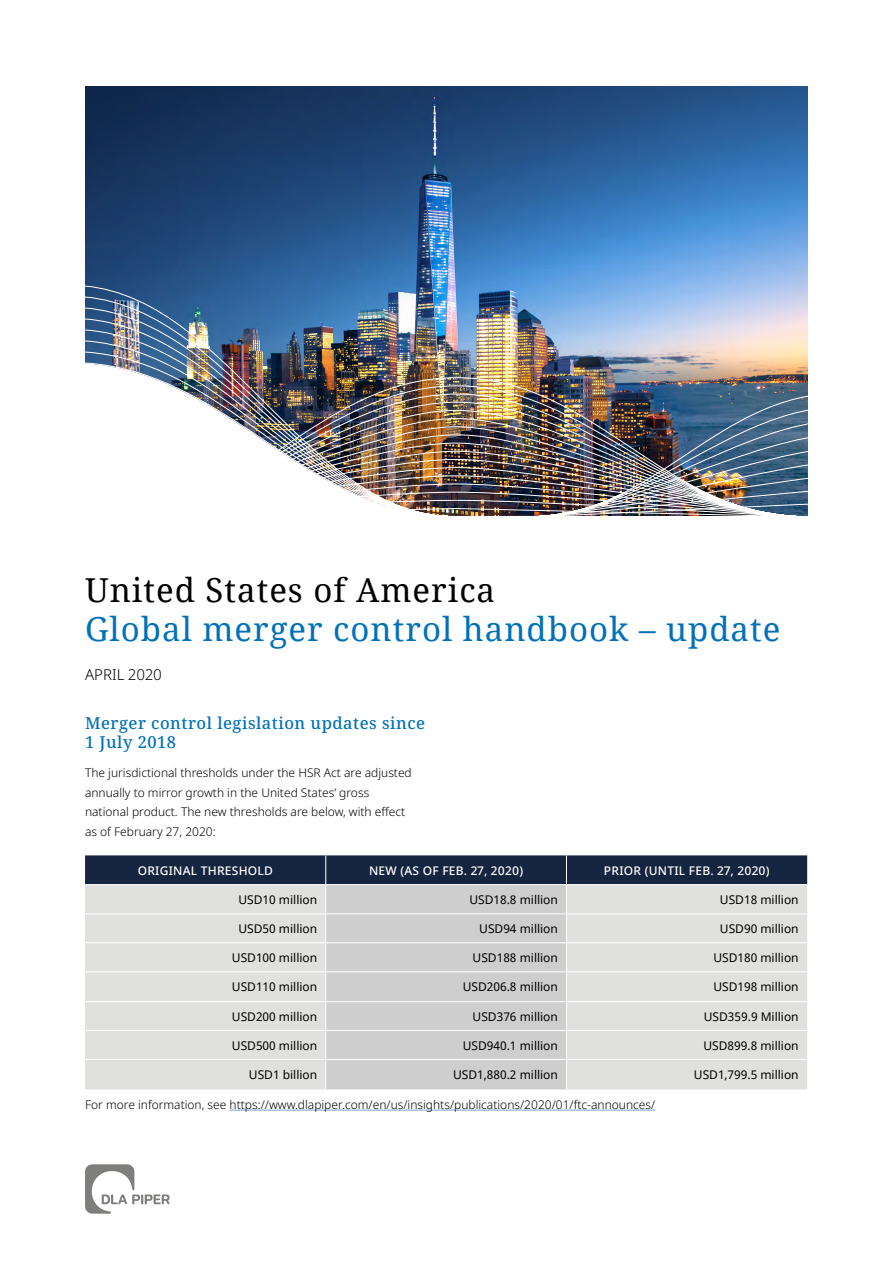
<style>
.page{position:relative;width:893px;height:1263px;background:#fff}
.page>*{position:absolute;margin:0;border:0;box-sizing:border-box;transform-origin:0 0}
.t1{font:33px "Noto Serif";letter-spacing:.03em;color:#0071b9}
.t2{font:33px "Noto Serif";letter-spacing:.03em;color:#000}
.t3{font:500 16.5px/19.5px "Noto Serif";letter-spacing:.03em;color:#0071b9}
.t4{font:300 15px "Noto Sans";color:#000}
.t5{font:12px "Noto Sans";color:#000}
.t6{font:300 12px/19.5px "Noto Sans";color:#000}
.t7{font:500 12px "Noto Sans";letter-spacing:.02em;color:#fff}
</style>
<div class="page">
<img style="left:85px;top:86px;width:723px;height:307px">
<svg style="left:85px;top:855px;width:722px;height:234px;background:#c3c5c7"></svg>
<hr style="left:230px;top:1110px;width:425px;height:1px;background:#81a4d7">
<svg style="left:805px;top:393px;width:3px;height:123px"></svg>
<img style="left:85px;top:285px;width:372px;height:108px">
<img style="left:109px;top:377px;width:696px;height:139px">
<svg style="left:85px;top:1164px;width:85px;height:50px"></svg>
<h1 class="t2" style="left:85px;top:567px;width:412px">United States of America</h1>
<h1 class="t1" style="left:85px;top:606px;width:697px">Global merger control handbook – update</h1>
<p class="t4" style="left:85px;top:664px;width:78px">APRIL 2020</p>
<h2 class="t3" style="left:85px;top:713px;width:342px">Merger control legislation updates since<br>1 July 2018</h2>
<p class="t6" style="left:85px;top:763px;width:328px">The jurisdictional thresholds under the HSR Act are adjusted annually to mirror growth in the United States’ gross national product. The new thresholds are below, with effect as of February 27, 2020:</p>
<p class="t7" style="left:138px;top:862px;width:137px">ORIGINAL THRESHOLD</p>
<p class="t7" style="left:369px;top:862px;width:156px">NEW (AS OF FEB. 27, 2020)</p>
<p class="t7" style="left:604px;top:862px;width:167px">PRIOR (UNTIL FEB. 27, 2020)</p>
<p class="t5" style="left:238px;top:891px;width:80px">USD10 million</p>
<p class="t5" style="left:469px;top:891px;width:90px">USD18.8 million</p>
<p class="t5" style="left:720px;top:891px;width:80px">USD18 million</p>
<p class="t5" style="left:238px;top:920px;width:80px">USD50 million</p>
<p class="t5" style="left:479px;top:920px;width:80px">USD94 million</p>
<p class="t5" style="left:720px;top:920px;width:80px">USD90 million</p>
<p class="t5" style="left:232px;top:949px;width:87px">USD100 million</p>
<p class="t5" style="left:473px;top:949px;width:87px">USD188 million</p>
<p class="t5" style="left:713px;top:949px;width:87px">USD180 million</p>
<p class="t5" style="left:232px;top:978px;width:87px">USD110 million</p>
<p class="t5" style="left:463px;top:978px;width:97px">USD206.8 million</p>
<p class="t5" style="left:713px;top:978px;width:87px">USD198 million</p>
<p class="t5" style="left:232px;top:1008px;width:87px">USD200 million</p>
<p class="t5" style="left:473px;top:1008px;width:87px">USD376 million</p>
<p class="t5" style="left:704px;top:1008px;width:96px">USD359.9 Million</p>
<p class="t5" style="left:232px;top:1037px;width:87px">USD500 million</p>
<p class="t5" style="left:463px;top:1037px;width:97px">USD940.1 million</p>
<p class="t5" style="left:703px;top:1037px;width:97px">USD899.8 million</p>
<p class="t5" style="left:249px;top:1066px;width:70px">USD1 billion</p>
<p class="t5" style="left:453px;top:1066px;width:106px">USD1,880.2 million</p>
<p class="t5" style="left:694px;top:1066px;width:106px">USD1,799.5 million</p>
<p class="t6" style="left:85px;top:1095px;width:572px">For more information, see https://www.dlapiper.com/en/us/insights/publications/2020/01/ftc-announces/</p>
</div>
